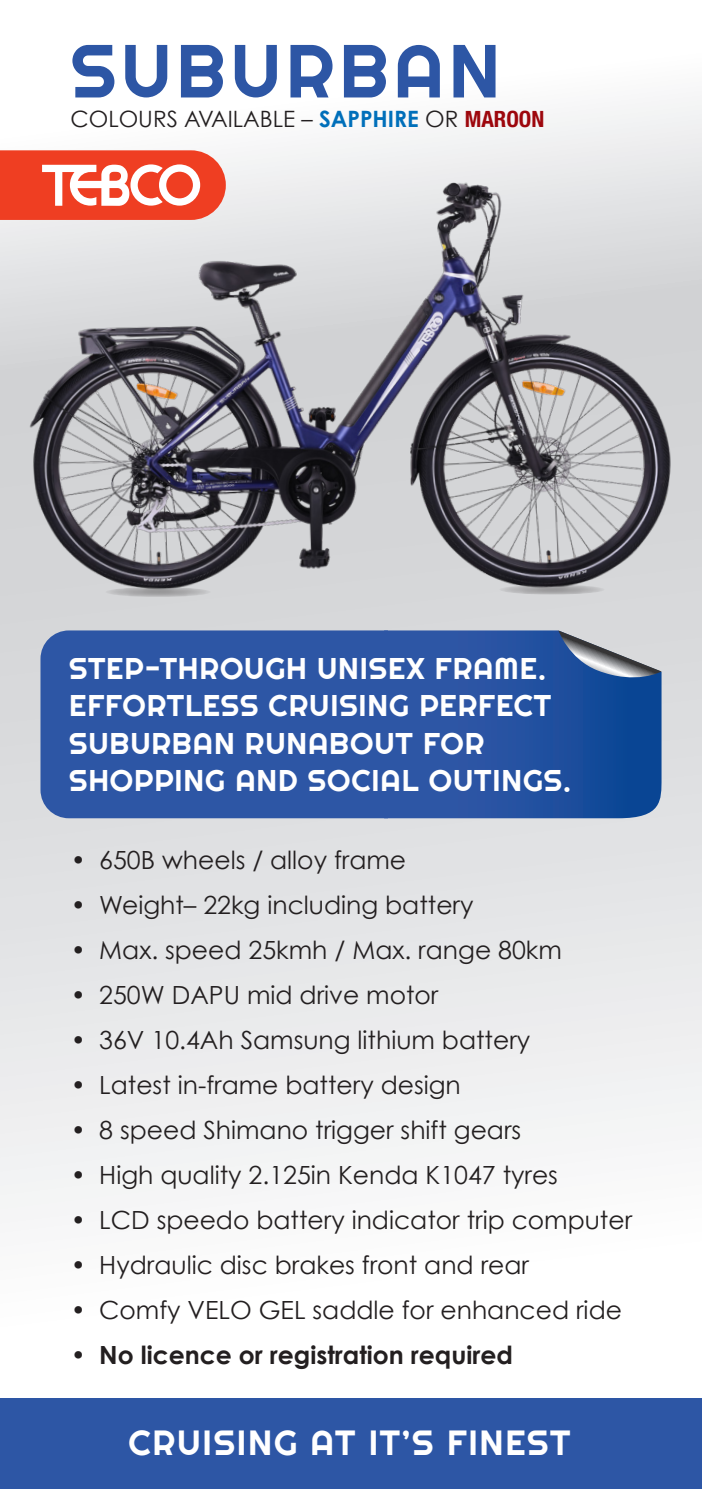
<style>
.page{position:relative;width:702px;height:1489px;background:#fff}
.page>*{position:absolute;margin:0;border:0;box-sizing:border-box;transform-origin:0 0}
.Heading{font:75px "Righteous";letter-spacing:.06em;color:#2d56a5}
.Bottom_Banner_Text{font:35px "Righteous";letter-spacing:.05em;color:#fff}
.Blurb{font:30px/37.5px "Righteous";letter-spacing:.03em;color:#fff}
.t1{font:25px "Century Gothic";color:#231f20}
.t2{font:700 25px "Century Gothic";color:#231f20}
.Sub_Heading{font:22.5px "Century Gothic";color:#231f20}
.s1{font-weight:700;color:#006fba}
.s2{font-family:"Helvetica Neue LT Std";font-weight:700;font-stretch:condensed;color:#9d070d}
.s3{font-weight:400}
</style>
<div class="page">
<svg style="left:0;top:635px;width:702px;height:574px"></svg>
<div style="left:0;top:1397px;width:702px;height:91px;background:#2d56a5"></div>
<div style="left:40px;top:635px;width:344px;height:183px;background:#2d56a5"></div>
<svg style="left:384px;top:635px;width:278px;height:183px;background:#2351a0"></svg>
<svg style="left:558px;top:635px;width:103px;height:50px;background:#7a8daa"></svg>
<img style="left:0;top:100px;width:702px;height:535px">
<p class="Heading" style="left:71px;top:24px;width:431px">SUBURBAN</p>
<p class="Sub_Heading" style="left:70px;top:106px;width:475px">COLOURS AVAILABLE – <span class="s1">SAPPHIRE</span> OR <span class="s2">MAROON</span></p>
<p class="Blurb" style="left:69px;top:649px;width:503px">STEP-THROUGH UNISEX FRAME.<br>EFFORTLESS CRUISING PERFECT<br>SUBURBAN RUNABOUT FOR<br>SHOPPING AND SOCIAL OUTINGS.</p>
<p class="t1" style="left:71px;top:844px;width:337px">• 650B wheels / alloy frame</p>
<p class="t1" style="left:71px;top:889px;width:404px">• Weight– 22kg including battery</p>
<p class="t1" style="left:71px;top:934px;width:492px">• Max. speed 25kmh / Max. range 80km</p>
<p class="t1" style="left:71px;top:979px;width:369px">• 250W DAPU mid drive motor</p>
<p class="t1" style="left:71px;top:1024px;width:461px">• 36V 10.4Ah Samsung lithium battery</p>
<p class="t1" style="left:71px;top:1069px;width:391px">• Latest in-frame battery design</p>
<p class="t1" style="left:71px;top:1114px;width:452px">• 8 speed Shimano trigger shift gears</p>
<p class="t1" style="left:71px;top:1159px;width:488px">• High quality 2.125in Kenda K1047 tyres</p>
<p class="t1" style="left:71px;top:1204px;width:562px">• LCD speedo battery indicator trip computer</p>
<p class="t1" style="left:71px;top:1249px;width:459px">• Hydraulic disc brakes front and rear</p>
<p class="t1" style="left:71px;top:1294px;width:552px">• Comfy VELO GEL saddle for enhanced ride</p>
<p class="t2" style="left:71px;top:1338px;width:443px"><span class="s3">•</span> No licence or registration required</p>
<p class="Bottom_Banner_Text" style="left:128px;top:1420px;width:443px">CRUISING AT IT’S FINEST</p>
</div>
